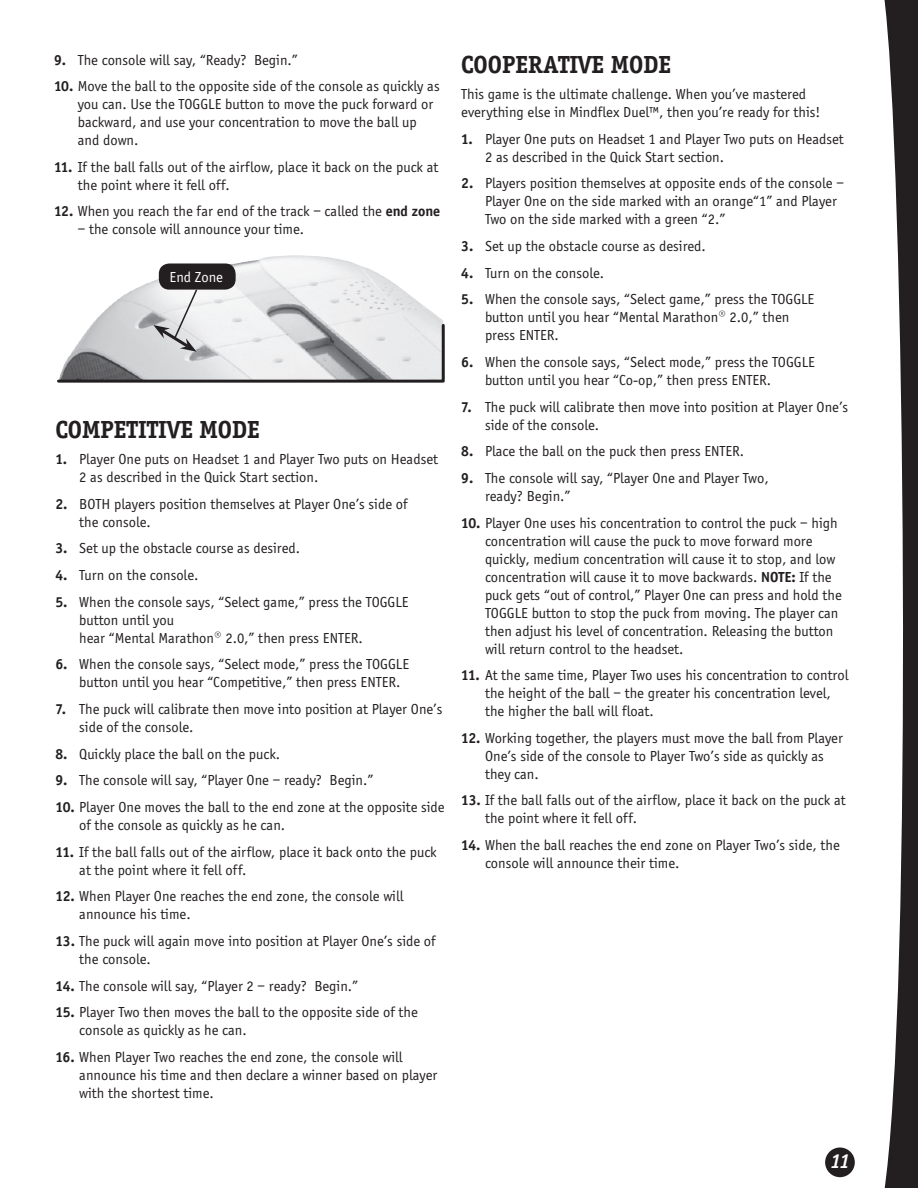
<style>
.page{position:relative;width:918px;height:1188px;background:#fff}
.page>*{position:absolute;margin:0;border:0;box-sizing:border-box;transform-origin:0 0}
.t1{font:700 25.5px "Officina Serif EFOP";color:#231f20}
.t2{font:italic 700 21px "Officina Sans EFOP";color:#fff}
.t3{font:15px/18px "Officina Sans EFOP";color:#231f20}
.t4{font:15px "Officina Sans EFOP";color:#fff}
.s1{font-weight:700}
</style>
<div class="page">
<svg style="left:884px;top:0;width:34px;height:1188px"></svg>
<div style="left:825px;top:1148px;width:30px;height:29px;background:#231f20;border-radius:50%"></div>
<img style="left:137px;top:255px;width:263px;height:33px">
<div style="left:159px;top:263px;width:77px;height:27px;background:#231f20;border-radius:10px"></div>
<svg style="left:57px;top:288px;width:388px;height:95px"></svg>
<p class="t3" style="left:54px;top:51px;width:245px"><span class="s1">9.</span> The console will say, “Ready? Begin.”</p>
<p class="t3" style="left:78px;top:77px;width:363px;text-indent:-24px"><span class="s1">10.</span> Move the ball to the opposite side of the console as quickly as you can. Use the TOGGLE button to move the puck forward or backward, and use your concentration to move the ball up and down.</p>
<p class="t3" style="left:78px;top:158px;width:362px;text-indent:-24px"><span class="s1">11.</span> If the ball falls out of the airflow, place it back on the puck at the point where it fell off.</p>
<p class="t3" style="left:54px;top:203px;width:388px"><span class="s1">12.</span> When you reach the far end of the track – called the <span class="s1">end zone</span></p>
<p class="t3" style="left:78px;top:221px;width:228px">– the console will announce your time.</p>
<p class="t4" style="left:170px;top:268px;width:55px">End Zone</p>
<h1 class="t1" style="left:56px;top:414px;width:206px">COMPETITIVE MODE</h1>
<p class="t3" style="left:79px;top:450px;width:360px;text-indent:-24px"><span class="s1">1.</span> Player One puts on Headset 1 and Player Two puts on Headset<br>2 as described in the Quick Start section.</p>
<p class="t3" style="left:79px;top:495px;width:330px;text-indent:-24px"><span class="s1">2.</span> BOTH players position themselves at Player One’s side of the console.</p>
<p class="t3" style="left:56px;top:540px;width:246px"><span class="s1">3.</span> Set up the obstacle course as desired.</p>
<p class="t3" style="left:56px;top:566px;width:145px"><span class="s1">4.</span> Turn on the console.</p>
<p class="t3" style="left:79px;top:593px;width:331px;text-indent:-24px"><span class="s1">5.</span> When the console says, “Select game,” press the TOGGLE button until you<br>hear “Mental Marathon® 2.0,” then press ENTER.</p>
<p class="t3" style="left:79px;top:656px;width:331px;text-indent:-24px"><span class="s1">6.</span> When the console says, “Select mode,” press the TOGGLE button until you hear “Competitive,” then press ENTER.</p>
<p class="t3" style="left:79px;top:700px;width:365px;text-indent:-24px"><span class="s1">7.</span> The puck will calibrate then move into position at Player One’s side of the console.</p>
<p class="t3" style="left:56px;top:745px;width:226px"><span class="s1">8.</span> Quickly place the ball on the puck.</p>
<p class="t3" style="left:56px;top:772px;width:319px"><span class="s1">9.</span> The console will say, “Player One – ready? Begin.”</p>
<p class="t3" style="left:79px;top:798px;width:367px;text-indent:-24px"><span class="s1">10.</span> Player One moves the ball to the end zone at the opposite side of the console as quickly as he can.</p>
<p class="t3" style="left:79px;top:843px;width:359px;text-indent:-24px"><span class="s1">11.</span> If the ball falls out of the airflow, place it back onto the puck at the point where it fell off.</p>
<p class="t3" style="left:79px;top:887px;width:326px;text-indent:-24px"><span class="s1">12.</span> When Player One reaches the end zone, the console will announce his time.</p>
<p class="t3" style="left:79px;top:932px;width:358px;text-indent:-24px"><span class="s1">13.</span> The puck will again move into position at Player One’s side of the console.</p>
<p class="t3" style="left:56px;top:977px;width:304px"><span class="s1">14.</span> The console will say, “Player 2 – ready? Begin.”</p>
<p class="t3" style="left:79px;top:1003px;width:340px;text-indent:-24px"><span class="s1">15.</span> Player Two then moves the ball to the opposite side of the console as quickly as he can.</p>
<p class="t3" style="left:79px;top:1048px;width:360px;text-indent:-24px"><span class="s1">16.</span> When Player Two reaches the end zone, the console will announce his time and then declare a winner based on player with the shortest time.</p>
<h1 class="t1" style="left:461px;top:49px;width:212px">COOPERATIVE MODE</h1>
<p class="t3" style="left:461px;top:85px;width:361px">This game is the ultimate challenge. When you’ve mastered everything else in Mindflex Duel™, then you’re ready for this!</p>
<p class="t3" style="left:485px;top:130px;width:360px;text-indent:-24px"><span class="s1">1.</span> Player One puts on Headset 1 and Player Two puts on Headset<br>2 as described in the Quick Start section.</p>
<p class="t3" style="left:485px;top:175px;width:360px;text-indent:-24px"><span class="s1">2.</span> Players position themselves at opposite ends of the console –<br>Player One on the side marked with an orange“1” and Player<br>Two on the side marked with a green “2.”</p>
<p class="t3" style="left:461px;top:237px;width:246px"><span class="s1">3.</span> Set up the obstacle course as desired.</p>
<p class="t3" style="left:461px;top:264px;width:145px"><span class="s1">4.</span> Turn on the console.</p>
<p class="t3" style="left:485px;top:291px;width:331px;text-indent:-24px"><span class="s1">5.</span> When the console says, “Select game,” press the TOGGLE button until you hear “Mental Marathon® 2.0,” then press ENTER.</p>
<p class="t3" style="left:485px;top:353px;width:331px;text-indent:-24px"><span class="s1">6.</span> When the console says, “Select mode,” press the TOGGLE button until you hear “Co-op,” then press ENTER.</p>
<p class="t3" style="left:485px;top:398px;width:365px;text-indent:-24px"><span class="s1">7.</span> The puck will calibrate then move into position at Player One’s side of the console.</p>
<p class="t3" style="left:461px;top:443px;width:284px"><span class="s1">8.</span> Place the ball on the puck then press ENTER.</p>
<p class="t3" style="left:485px;top:469px;width:285px;text-indent:-24px"><span class="s1">9.</span> The console will say, “Player One and Player Two, ready? Begin.”</p>
<p class="t3" style="left:485px;top:514px;width:358px;text-indent:-24px"><span class="s1">10.</span> Player One uses his concentration to control the puck – high concentration will cause the puck to move forward more quickly, medium concentration will cause it to stop, and low concentration will cause it to move backwards. <span class="s1">NOTE:</span> If the puck gets “out of control,” Player One can press and hold the TOGGLE button to stop the puck from moving. The player can then adjust his level of concentration. Releasing the button will return control to the headset.</p>
<p class="t3" style="left:485px;top:666px;width:365px;text-indent:-24px"><span class="s1">11.</span> At the same time, Player Two uses his concentration to control the height of the ball – the greater his concentration level, the higher the ball will float.</p>
<p class="t3" style="left:485px;top:729px;width:359px;text-indent:-24px"><span class="s1">12.</span> Working together, the players must move the ball from Player<br>One’s side of the console to Player Two’s side as quickly as they can.</p>
<p class="t3" style="left:485px;top:792px;width:362px;text-indent:-24px"><span class="s1">13.</span> If the ball falls out of the airflow, place it back on the puck at the point where it fell off.</p>
<p class="t3" style="left:485px;top:836px;width:356px;text-indent:-24px"><span class="s1">14.</span> When the ball reaches the end zone on Player Two’s side, the console will announce their time.</p>
<h2 class="t2" style="left:830px;top:1149px;width:21px">11</h2>
</div>
